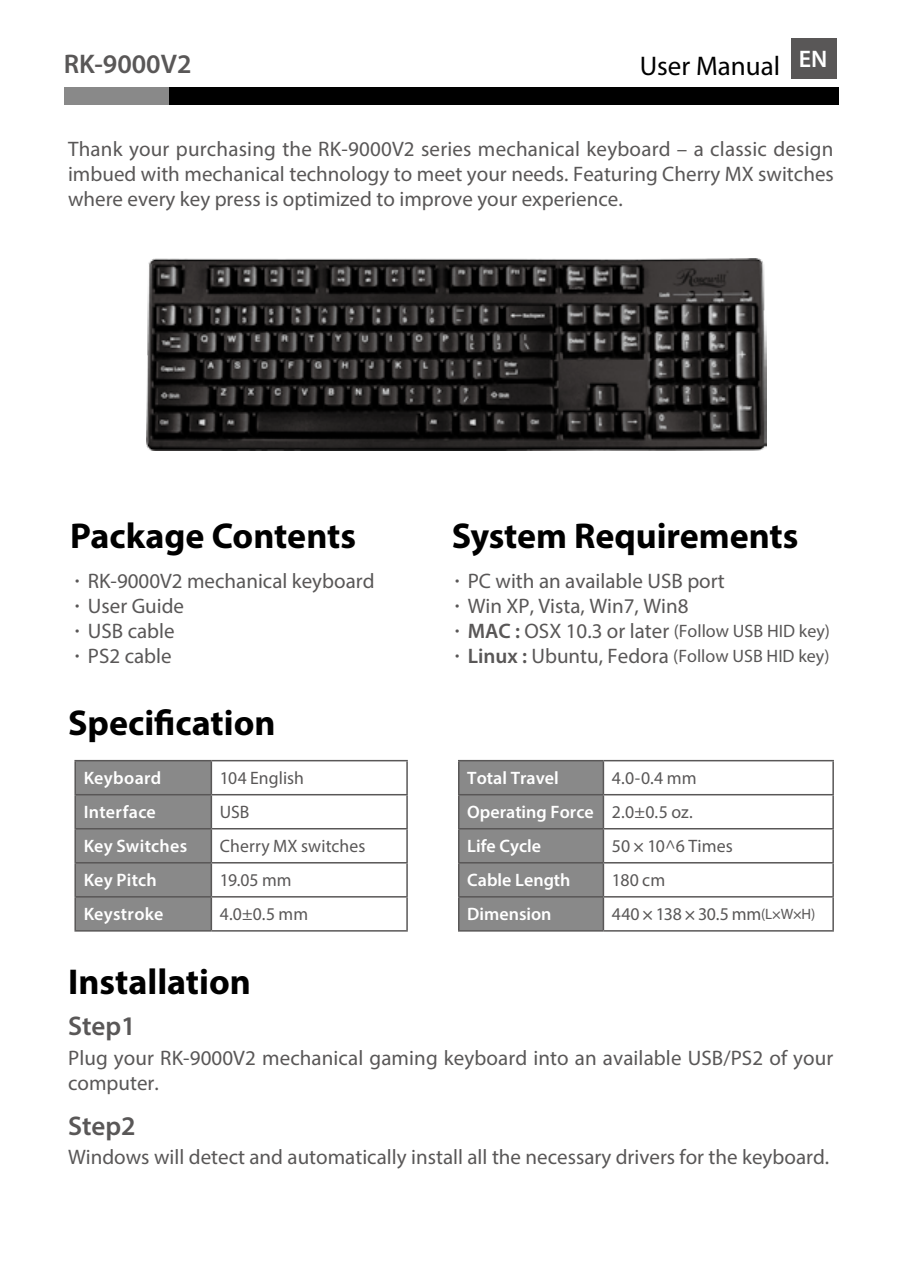
<style>
.page{position:relative;width:902px;height:1268px;background:#fff}
.page>*{position:absolute;margin:0;border:0;box-sizing:border-box;transform-origin:0 0}
.t1{font:700 36px "Myriad Pro";color:#000}
.t2{font:600 27px "Myriad Pro";color:#595757}
.t3{font:27px "Myriad Pro";color:#000}
.t4{font:600 24px "Myriad Pro";color:#fff}
.t5{font:21px/25.2px "Myriad Pro";color:#595757;text-align:justify}
.t6{font:18px "Myriad Pro";color:#595757}
.t7{font:600 18px/33.9px "Myriad Pro";color:#fff}
.t8{font:600 18px "Myriad Pro";letter-spacing:.02em;color:#fff}
.s1{font-family:"Adobe Ming Std";font-weight:300}
.s2{font-family:"Adobe Ming Std";font-weight:300;font-size:21px}
.s3{font-weight:600;font-size:21px}
.s4{font-size:21px}
.s5{font-weight:400;color:#595757}
.s6{font-family:"Helvetica"}
.s7{font-size:15px}
.s8{font-family:"Helvetica";font-size:15px}
</style>
<div class="page">
<div style="left:95px;top:87px;width:743px;height:17px;background:#000"></div>
<div style="left:64px;top:87px;width:104px;height:17px;background:#898989"></div>
<div style="left:76px;top:761px;width:134px;height:168px;background:#898989"></div>
<hr style="left:74px;top:759px;width:137px;height:2px;background:#595757">
<hr style="left:74px;top:761px;width:2px;height:32px;background:#595757">
<hr style="left:211px;top:759px;width:197px;height:2px;background:#595757">
<hr style="left:210px;top:761px;width:2px;height:32px;background:#595757">
<hr style="left:406px;top:761px;width:2px;height:32px;background:#595757">
<hr style="left:74px;top:793px;width:137px;height:2px;background:#595757">
<hr style="left:74px;top:795px;width:2px;height:32px;background:#595757">
<hr style="left:211px;top:793px;width:197px;height:2px;background:#595757">
<hr style="left:210px;top:795px;width:2px;height:32px;background:#595757">
<hr style="left:406px;top:795px;width:2px;height:32px;background:#595757">
<hr style="left:74px;top:827px;width:137px;height:2px;background:#595757">
<hr style="left:74px;top:829px;width:2px;height:32px;background:#595757">
<hr style="left:211px;top:827px;width:197px;height:2px;background:#595757">
<hr style="left:210px;top:829px;width:2px;height:32px;background:#595757">
<hr style="left:406px;top:829px;width:2px;height:32px;background:#595757">
<hr style="left:74px;top:861px;width:137px;height:2px;background:#595757">
<hr style="left:74px;top:863px;width:2px;height:32px;background:#595757">
<hr style="left:211px;top:861px;width:197px;height:2px;background:#595757">
<hr style="left:210px;top:863px;width:2px;height:32px;background:#595757">
<hr style="left:406px;top:863px;width:2px;height:32px;background:#595757">
<hr style="left:74px;top:895px;width:137px;height:2px;background:#595757">
<hr style="left:74px;top:897px;width:2px;height:32px;background:#595757">
<hr style="left:211px;top:895px;width:197px;height:2px;background:#595757">
<hr style="left:210px;top:897px;width:2px;height:32px;background:#595757">
<hr style="left:406px;top:897px;width:2px;height:32px;background:#595757">
<hr style="left:74px;top:929px;width:137px;height:2px;background:#595757">
<hr style="left:211px;top:929px;width:197px;height:2px;background:#595757">
<div style="left:459px;top:761px;width:143px;height:168px;background:#898989"></div>
<hr style="left:458px;top:759px;width:145px;height:2px;background:#595757">
<hr style="left:458px;top:761px;width:1px;height:32px;background:#595757">
<hr style="left:603px;top:759px;width:230px;height:2px;background:#595757">
<hr style="left:602px;top:761px;width:2px;height:32px;background:#595757">
<hr style="left:832px;top:761px;width:1px;height:32px;background:#595757">
<hr style="left:458px;top:793px;width:145px;height:2px;background:#595757">
<hr style="left:458px;top:795px;width:1px;height:32px;background:#595757">
<hr style="left:603px;top:793px;width:230px;height:2px;background:#595757">
<hr style="left:602px;top:795px;width:2px;height:32px;background:#595757">
<hr style="left:832px;top:795px;width:1px;height:32px;background:#595757">
<hr style="left:458px;top:827px;width:145px;height:2px;background:#595757">
<hr style="left:458px;top:829px;width:1px;height:32px;background:#595757">
<hr style="left:603px;top:827px;width:230px;height:2px;background:#595757">
<hr style="left:602px;top:829px;width:2px;height:32px;background:#595757">
<hr style="left:832px;top:829px;width:1px;height:32px;background:#595757">
<hr style="left:458px;top:861px;width:145px;height:2px;background:#595757">
<hr style="left:458px;top:863px;width:1px;height:32px;background:#595757">
<hr style="left:603px;top:861px;width:230px;height:2px;background:#595757">
<hr style="left:602px;top:863px;width:2px;height:32px;background:#595757">
<hr style="left:832px;top:863px;width:1px;height:32px;background:#595757">
<hr style="left:458px;top:895px;width:145px;height:2px;background:#595757">
<hr style="left:458px;top:897px;width:1px;height:32px;background:#595757">
<hr style="left:603px;top:895px;width:230px;height:2px;background:#595757">
<hr style="left:602px;top:897px;width:2px;height:32px;background:#595757">
<hr style="left:832px;top:897px;width:1px;height:32px;background:#595757">
<hr style="left:458px;top:929px;width:145px;height:2px;background:#595757">
<hr style="left:603px;top:929px;width:230px;height:2px;background:#595757">
<div style="left:790px;top:38px;width:46px;height:41px;background:#595757"></div>
<img style="left:146px;top:258px;width:620px;height:192px">
<p class="t2" style="left:64px;top:47px;width:129px">RK-9000V2</p>
<p class="t3" style="left:640px;top:49px;width:142px">User Manual</p>
<p class="t4" style="left:798px;top:44px;width:30px">EN</p>
<p class="t5" style="left:68px;top:136px;width:767px">Thank your purchasing the RK-9000V2 series mechanical keyboard – a classic design imbued with mechanical technology to meet your needs. Featuring Cherry MX switches where every key press is optimized to improve your experience.</p>
<h1 class="t1" style="left:70px;top:512px;width:287px">Package Contents</h1>
<h1 class="t1" style="left:451px;top:512px;width:348px">System Requirements</h1>
<p class="t5" style="left:67px;top:567px;width:309px"><span class="s1">•</span>RK-9000V2 mechanical keyboard</p>
<p class="t5" style="left:67px;top:592px;width:119px"><span class="s1">•</span>User Guide</p>
<p class="t5" style="left:67px;top:618px;width:109px"><span class="s1">•</span>USB cable</p>
<p class="t5" style="left:67px;top:643px;width:106px"><span class="s1">•</span>PS2 cable</p>
<h1 class="t1" style="left:68px;top:699px;width:209px">Specification</h1>
<p class="t8" style="left:84px;top:766px;width:79px">Keyboard</p>
<p class="t6" style="left:220px;top:766px;width:86px">104 English</p>
<p class="t8" style="left:84px;top:800px;width:74px">Interface</p>
<p class="t6" style="left:220px;top:800px;width:31px">USB</p>
<p class="t7" style="left:84px;top:828px;width:105px">Key Switches</p>
<p class="t6" style="left:220px;top:834px;width:147px">Cherry MX switches</p>
<p class="t7" style="left:84px;top:862px;width:75px">Key Pitch</p>
<p class="t6" style="left:220px;top:868px;width:73px">19.05 mm</p>
<p class="t7" style="left:84px;top:896px;width:81px">Keystroke</p>
<p class="t6" style="left:220px;top:902px;width:90px">4.0±0.5 mm</p>
<h1 class="t1" style="left:68px;top:958px;width:184px">Installation</h1>
<p class="t2" style="left:68px;top:1008px;width:69px">Step1</p>
<p class="t5" style="left:446px;top:567px;width:279px"><span class="s1">•</span>PC with an available USB port</p>
<p class="t5" style="left:446px;top:592px;width:243px"><span class="s1">•</span>Win XP, Vista, Win7, Win8</p>
<p class="t6" style="left:446px;top:619px;width:385px"><span class="s2">•</span><span class="s3">MAC :</span> <span class="s4">OSX 10.3 or later</span> (Follow USB HID key)</p>
<p class="t6" style="left:446px;top:645px;width:384px"><span class="s2">•</span><span class="s3">Linux :</span> <span class="s4">Ubuntu, Fedora</span> (Follow USB HID key)</p>
<p class="t7" style="left:467px;top:760px;width:93px">Total Travel</p>
<p class="t7" style="left:467px;top:760px;width:231px;text-indent:145px"><span class="s5">4.0-0.4 mm<br></span>Operating Force <span class="s5">2.0±0.5 oz.<br></span>Life Cycle</p>
<p class="t6" style="left:612px;top:834px;width:122px">50 <span class="s6">×</span> 10^6 Times</p>
<p class="t7" style="left:467px;top:862px;width:105px">Cable Length</p>
<p class="t6" style="left:612px;top:868px;width:55px">180 cm</p>
<p class="t7" style="left:467px;top:896px;width:86px">Dimension</p>
<p class="t6" style="left:612px;top:902px;width:205px">440 <span class="s6">×</span> 138 <span class="s6">×</span> 30.5 mm<span class="s7">(L</span><span class="s8">×</span><span class="s7">W</span><span class="s8">×</span><span class="s7">H)</span></p>
<p class="t5" style="left:68px;top:1044px;width:766px">Plug your RK-9000V2 mechanical gaming keyboard into an available USB/PS2 of your computer.</p>
<p class="t2" style="left:68px;top:1108px;width:69px">Step2</p>
<p class="t5" style="left:68px;top:1143px;width:762px">Windows will detect and automatically install all the necessary drivers for the keyboard.</p>
</div>
